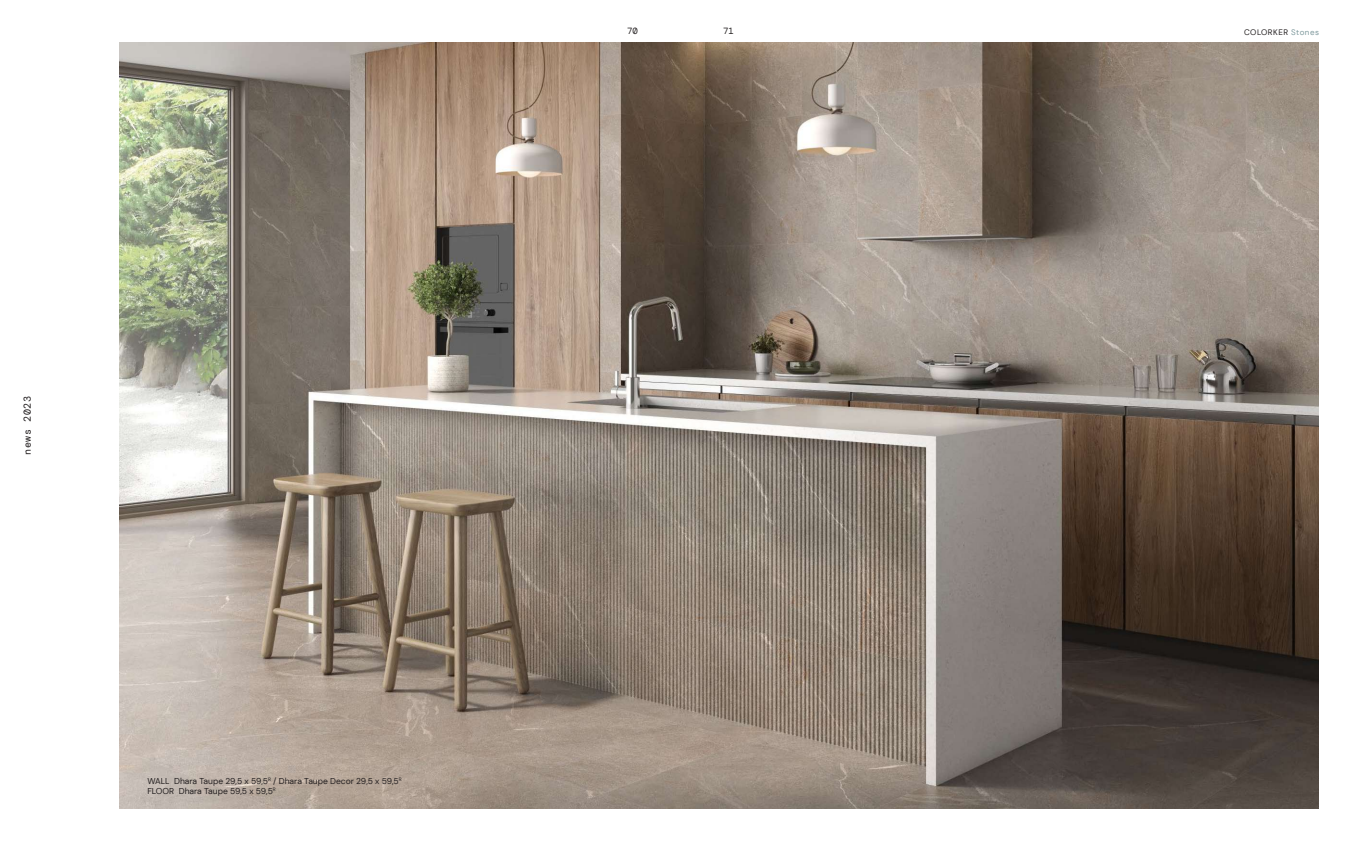
<style>
.page{position:relative;width:1361px;height:851px;background:#fff}
.page>*{position:absolute;margin:0;border:0;box-sizing:border-box;transform-origin:0 0}
.t1{font:10px "DM Mono";letter-spacing:.06em;color:#231f20}
.t2{font:9px "DM Mono";color:#231f20}
.t3{font:8.5px/10px "DM Sans";color:#231f20}
.t4{font:8px "DM Sans";letter-spacing:.06em;color:#231f20}
.s1{font-style:inherit}
.s2{color:#7e999d}
</style>
<div class="page">
<img style="left:119px;top:43px;width:1199px;height:765px">
<p class="t1" style="left:21px;top:455px;width:60px;rotate:-90deg">news 2023</p>
<p class="t3" style="left:147px;top:776px;width:256px">WALL Dhara Taupe <span class="s1">29,5</span> x <span class="s1">59,5</span><sup>R</sup> / Dhara Taupe Decor <span class="s1">29,5</span> x <span class="s1">59,5</span><sup>R<br></sup>FLOOR Dhara Taupe <span class="s1">59,5</span> x <span class="s1">59,5</span><sup>R</sup></p>
<p class="t2" style="left:627px;top:26px;width:12px">70</p>
<p class="t2" style="left:723px;top:26px;width:12px">71</p>
<p class="t4" style="left:1244px;top:27px;width:76px">COLORKER <span class="s2">Stones</span></p>
</div>
